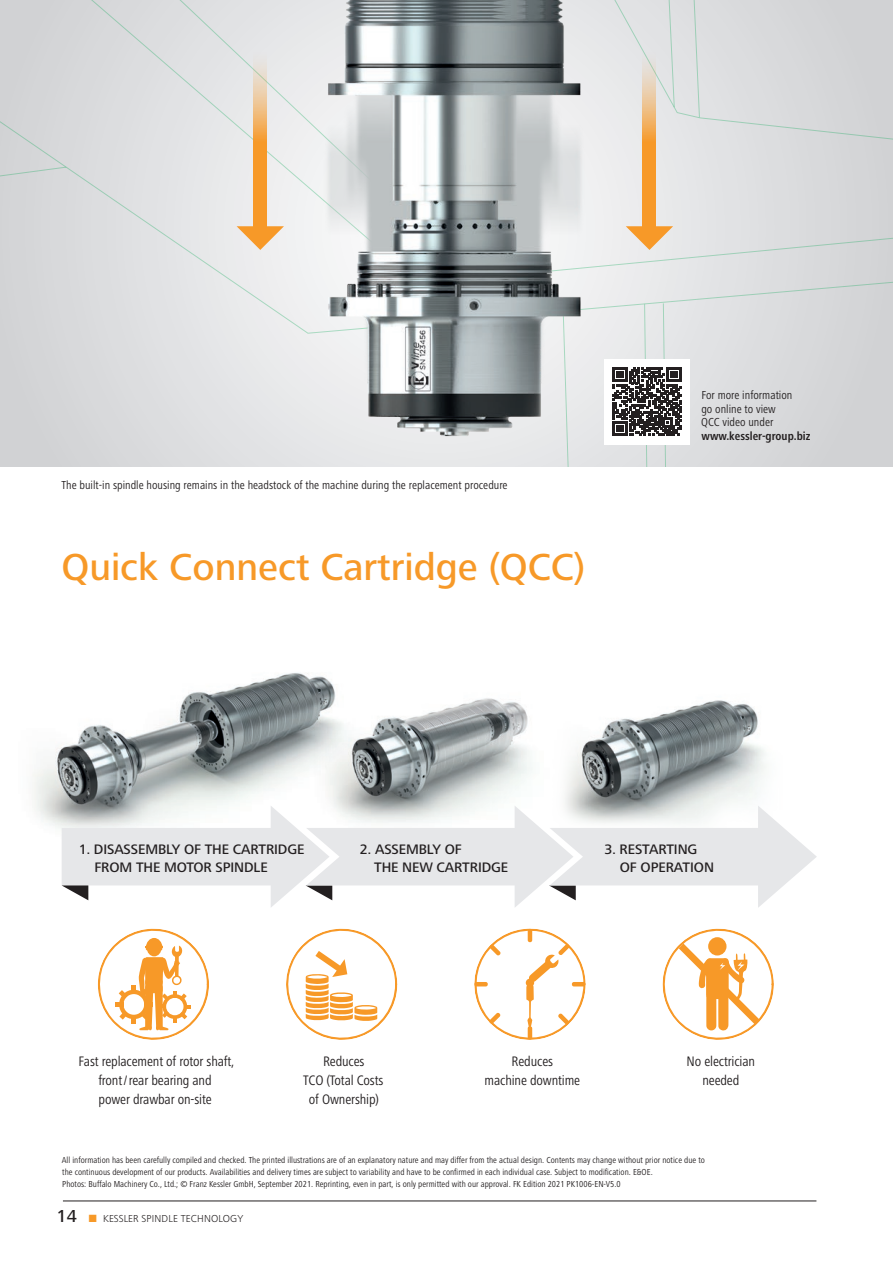
<style>
.page{position:relative;width:893px;height:1263px;background:#fff}
.page>*{position:absolute;margin:0;border:0;box-sizing:border-box;transform-origin:0 0}
.t1{font:500 39px "Frutiger Next LTK4";color:#f79928}
.t2{font:condensed 14.25px/18.8px "Frutiger Next LTK4";letter-spacing:-.01em;color:#231f20;text-align:center}
.t3{font:500 14.25px/18px "Frutiger Next LTK4";letter-spacing:-.005em;color:#231f20}
.t4{font:condensed 12px/13.5px "Frutiger Next LTK4";color:#231f20}
.t5{font:700 condensed 12px "Frutiger Next LTK4";color:#231f20}
.t6{font:300 10.5px "Frutiger Next LTK4";letter-spacing:.015em;color:#231f20}
.t7{font:condensed 9px/12px "Frutiger Next LTK4";color:#231f20}
.s1{font-weight:500;font-size:18px}
.s2{color:#f79928}
</style>
<div class="page">
<img style="left:0;top:0;width:893px;height:467px">
<svg style="left:254px;top:52px;width:13px;height:174px;background:#f1b163"></svg>
<svg style="left:237px;top:226px;width:47px;height:24px"></svg>
<svg style="left:643px;top:52px;width:13px;height:174px;background:#f0b062"></svg>
<svg style="left:626px;top:226px;width:47px;height:24px"></svg>
<hr style="left:63px;top:1200px;width:753px;height:1px;background:#231f20">
<div style="left:604px;top:359px;width:85px;height:85px;background:#fff"></div>
<svg style="left:613px;top:367px;width:68px;height:69px"></svg>
<img style="left:583px;top:700px;width:182px;height:105px">
<img style="left:392px;top:698px;width:191px;height:107px">
<img style="left:33px;top:673px;width:359px;height:163px">
<svg style="left:62px;top:805px;width:755px;height:102px"></svg>
<svg style="left:98px;top:929px;width:111px;height:111px"></svg>
<svg style="left:663px;top:929px;width:111px;height:111px"></svg>
<svg style="left:474px;top:928px;width:112px;height:112px"></svg>
<svg style="left:286px;top:929px;width:111px;height:111px"></svg>
<h3 class="t4" style="left:61px;top:478px;width:448px">The built-in spindle housing remains in the headstock of the machine during the replacement procedure</h3>
<h1 class="t1" style="left:61px;top:545px;width:525px">Quick Connect Cartridge (QCC)</h1>
<h3 class="t4" style="left:701px;top:388px;width:93px">For more information go online to view<br>QCC video under</h3>
<h3 class="t5" style="left:702px;top:429px;width:110px">www.kessler-group.biz</h3>
<h2 class="t3" style="left:94px;top:840px;width:212px;text-indent:-16px">1. DISASSEMBLY OF THE CARTRIDGE<br>FROM THE MOTOR SPINDLE</h2>
<h2 class="t3" style="left:374px;top:840px;width:136px;text-indent:-14px">2. ASSEMBLY OF<br>THE NEW CARTRIDGE</h2>
<h2 class="t3" style="left:620px;top:840px;width:96px;text-indent:-16px">3. RESTARTING<br>OF OPERATION</h2>
<h2 class="t2" style="left:78px;top:1052px;width:158px">Fast replacement of rotor shaft, front/rear bearing and<br>power drawbar on-site</h2>
<h2 class="t2" style="left:303px;top:1052px;width:82px">Reduces<br>TCO (Total Costs of Ownership)</h2>
<h2 class="t2" style="left:485px;top:1052px;width:97px">Reduces<br>machine downtime</h2>
<h2 class="t2" style="left:687px;top:1052px;width:70px">No electrician needed</h2>
<p class="t7" style="left:62px;top:1154px;width:645px">All information has been carefully compiled and checked. The printed illustrations are of an explanatory nature and may differ from the actual design. Contents may change without prior notice due to the continuous development of our products. Availabilities and delivery times are subject to variability and have to be confirmed in each individual case. Subject to modification. E&amp;OE.<br>Photos: Buffalo Machinery Co., Ltd.; © Franz Kessler GmbH, September 2021. Reprinting, even in part, is only permitted with our approval. FK Edition 2021 PK1006-EN-V5.0</p>
<p class="t6" style="left:57px;top:1213px;width:188px"><span class="s1">14</span> <span class="s2">■</span> KESSLER SPINDLE TECHNOLOGY</p>
</div>
